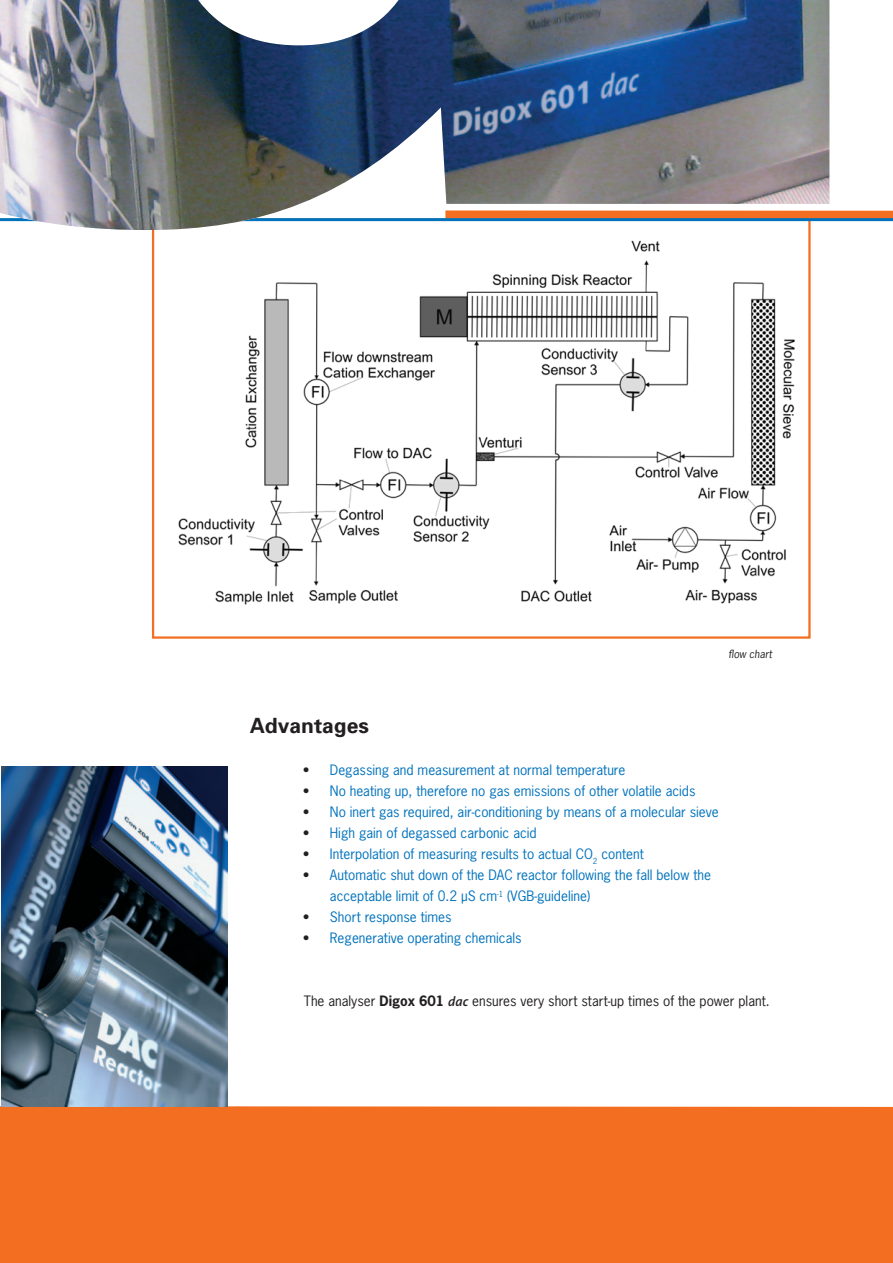
<style>
.page{position:relative;width:893px;height:1263px;background:#fff}
.page>*{position:absolute;margin:0;border:0;box-sizing:border-box;transform-origin:0 0}
.t1{font:700 21px "Univers";color:#231f20}
.t2{font:13.5px/21px "News Gothic";color:#0072bc}
.t3{font:13.5px "News Gothic";color:#231f20}
.t4{font:italic 10.5px "News Gothic";color:#231f20}
.s1{color:#231f20}
.s2{font-weight:700}
.s3{font-family:"The Sans";font-weight:600;font-style:italic}
</style>
<div class="page">
<img style="left:178px;top:240px;width:617px;height:365px">
<div style="left:445px;top:210px;width:448px;height:9px;background:#f36e21"></div>
<div style="left:0;top:1106px;width:893px;height:157px;background:#f36e21"></div>
<hr style="left:0;top:218px;width:893px;height:3px;background:#0072bc">
<img style="left:0;top:0;width:829px;height:230px">
<img style="left:1px;top:766px;width:227px;height:341px">
<p class="t4" style="left:729px;top:647px;width:45px">flow chart</p>
<h1 class="t1" style="left:250px;top:712px;width:121px">Advantages</h1>
<p class="t2" style="left:303px;top:759px;width:324px"><span class="s1">•</span> Degassing and measurement at normal temperature</p>
<p class="t2" style="left:303px;top:780px;width:394px"><span class="s1">•</span> No heating up, therefore no gas emissions of other volatile acids</p>
<p class="t2" style="left:303px;top:801px;width:417px"><span class="s1">•</span> No inert gas required, air-conditioning by means of a molecular sieve</p>
<p class="t2" style="left:303px;top:822px;width:235px"><span class="s1">•</span> High gain of degassed carbonic acid</p>
<p class="t2" style="left:303px;top:843px;width:342px"><span class="s1">•</span> Interpolation of measuring results to actual CO<sub>2</sub> content</p>
<p class="t2" style="left:330px;top:864px;width:383px;text-indent:-27px"><span class="s1">•</span> Automatic shut down of the DAC reactor following the fall below the acceptable limit of 0.2 µS cm<sup>-1</sup> (VGB-guideline)</p>
<p class="t2" style="left:303px;top:906px;width:150px"><span class="s1">•</span> Short response times</p>
<p class="t2" style="left:303px;top:927px;width:220px"><span class="s1">•</span> Regenerative operating chemicals</p>
<p class="t3" style="left:304px;top:992px;width:467px">The analyser <span class="s2">Digox 601</span> <span class="s3">dac</span> ensures very short start-up times of the power plant.</p>
</div>
